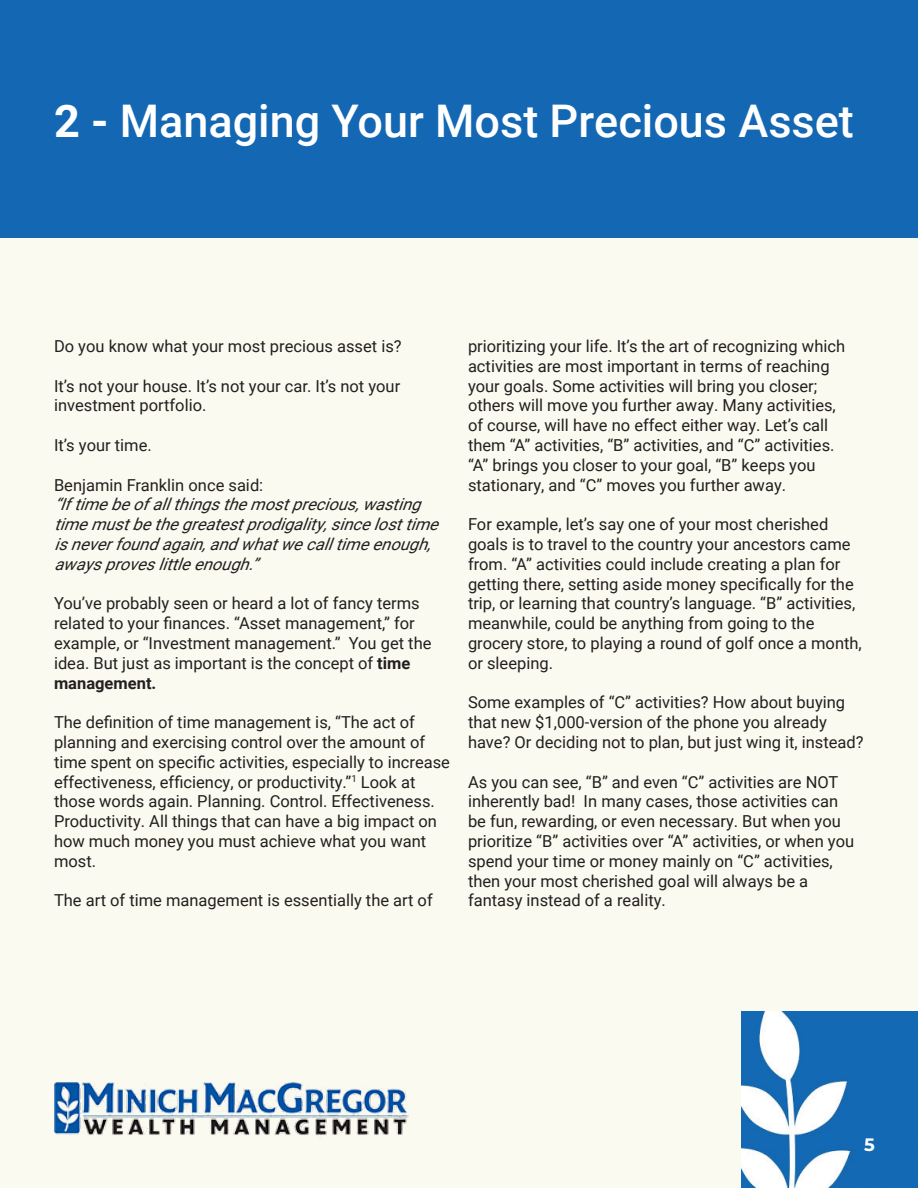
<style>
.page{position:relative;width:918px;height:1188px;background:#fbfaf0}
.page>*{position:absolute;margin:0;border:0;box-sizing:border-box;transform-origin:0 0}
.t1{font:500 45px "Roboto";color:#fff}
.t2{font:700 18px "Montserrat";color:#fff}
.t3{font:16.5px/19.8px "Roboto";color:#231f20}
.t4{font:italic 16.5px/19.8px "Roboto";color:#231f20}
.s1{font-weight:700}
</style>
<div class="page">
<img style="left:742px;top:1012px;width:176px;height:176px">
<img style="left:54px;top:1083px;width:355px;height:54px">
<div style="left:0;top:0;width:918px;height:238px;background:#1468b3"></div>
<p class="t1" style="left:54px;top:89px;width:801px"><span class="s1">2 -</span> Managing Your Most Precious Asset</p>
<p class="t3" style="left:54px;top:336px;width:349px">Do you know what your most precious asset is?</p>
<p class="t3" style="left:54px;top:375px;width:348px">It’s not your house. It’s not your car. It’s not your investment portfolio.</p>
<p class="t3" style="left:54px;top:435px;width:99px">It’s your time.</p>
<p class="t3" style="left:54px;top:474px;width:211px">Benjamin Franklin once said:</p>
<p class="t4" style="left:54px;top:494px;width:393px">“Iftimebeofallthingsthemostprecious,wasting timemustbethegreatestprodigality,sincelosttime isneverfoundagain,andwhatwecalltimeenough, awaysproveslittleenough.”</p>
<p class="t3" style="left:54px;top:593px;width:379px">You’ve probably seen or heard a lot of fancy terms related to your finances. “Asset management,” for example, or “Investment management.” You get the idea. But just as important is the concept of <span class="s1">time management.</span></p>
<p class="t3" style="left:54px;top:712px;width:398px">The definition of time management is, “The act of planning and exercising control over the amount of time spent on specific activities, especially to increase effectiveness, efficiency, or productivity.”<sup>1</sup> Look at those words again. Planning. Control. Effectiveness.<br>Productivity. All things that can have a big impact on how much money you must achieve what you want most.</p>
<p class="t3" style="left:54px;top:890px;width:380px">The art of time management is essentially the art of</p>
<p class="t3" style="left:468px;top:336px;width:379px">prioritizing your life. It’s the art of recognizing which activities are most important in terms of reaching your goals. Some activities will bring you closer; others will move you further away. Many activities, of course, will have no effect either way. Let’s call them “A” activities, “B” activities, and “C” activities. “A” brings you closer to your goal, “B” keeps you stationary, and “C” moves you further away.</p>
<p class="t3" style="left:468px;top:514px;width:395px">For example, let’s say one of your most cherished goals is to travel to the country your ancestors came from. “A” activities could include creating a plan for getting there, setting aside money specifically for the trip, or learning that country’s language. “B” activities, meanwhile, could be anything from going to the grocery store, to playing a round of golf once a month, or sleeping.</p>
<p class="t3" style="left:468px;top:692px;width:397px">Some examples of “C” activities? How about buying that new $1,000-version of the phone you already have? Or deciding not to plan, but just wing it, instead?</p>
<p class="t3" style="left:468px;top:771px;width:388px">As you can see, “B” and even “C” activities are NOT inherently bad! In many cases, those activities can be fun, rewarding, or even necessary. But when you prioritize “B” activities over “A” activities, or when you spend your time or money mainly on “C” activities, then your most cherished goal will always be a fantasy instead of a reality.</p>
<p class="t2" style="left:864px;top:1132px;width:12px">5</p>
</div>
